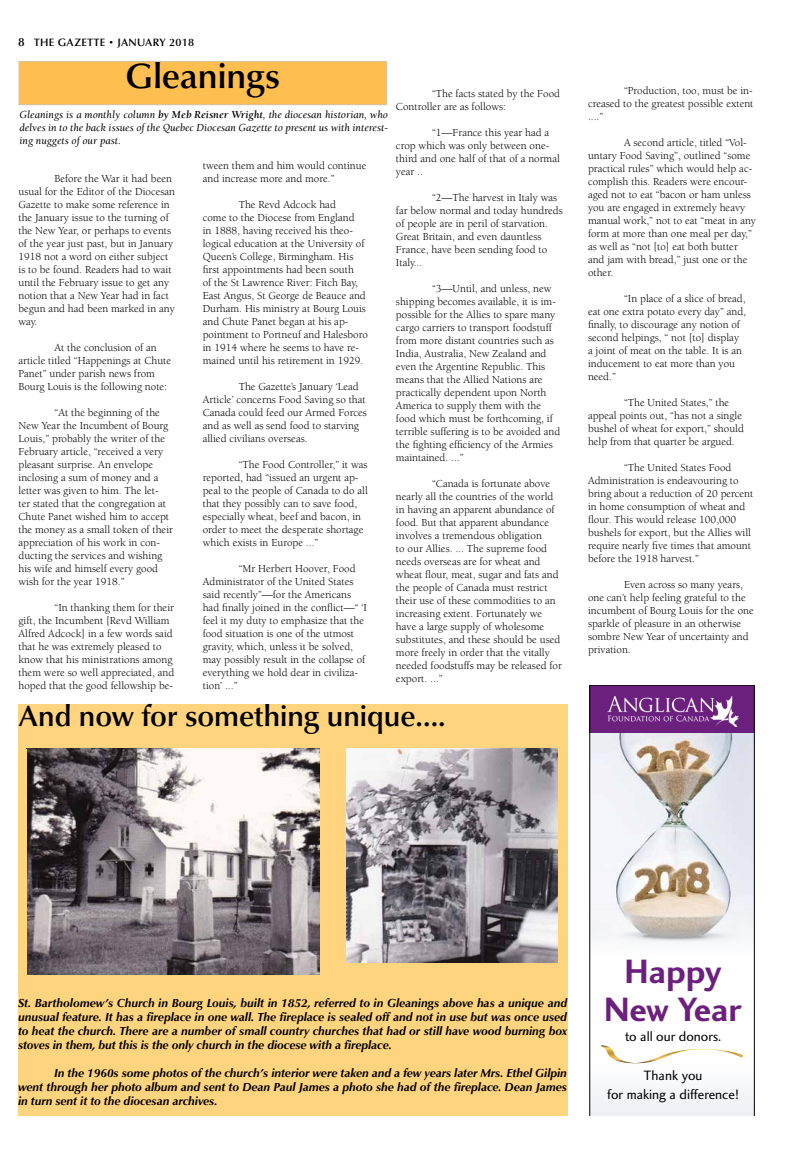
<style>
.page{position:relative;width:792px;height:1152px;background:#fff}
.page>*{position:absolute;margin:0;border:0;box-sizing:border-box;transform-origin:0 0}
.t1{font:500 36px "Classico URW";color:#000}
.t2{font:35px/38px "Charlotte Sans Bold Plain";color:#6c207e;text-align:center}
.t3{font:500 30px "Classico URW";color:#000}
.t4{font:14px/18.5px "Charlotte Sans Book Plain";color:#000;text-align:center}
.t5{font:italic 700 12px/14px "Classico URW";color:#000;text-align:justify}
.t6{font:11px/13px "Berkeley Std";color:#000}
.t7{font:italic 11px/13px "Berkeley Std";color:#000;text-align:justify}
.t8{font:500 11px "Classico URW";letter-spacing:.03em;color:#000}
.s1{font-size:12px}
.s2{font-style:inherit}
.s3{font-weight:700}
</style>
<div class="page">
<div style="left:19px;top:62px;width:367px;height:43px;background:#febe50"></div>
<div style="left:18px;top:61px;width:369px;height:44px;border:1px solid #d3c2a6"></div>
<svg style="left:589px;top:685px;width:166px;height:431px"></svg>
<svg style="left:601px;top:1045px;width:142px;height:19px"></svg>
<div style="left:18px;top:704px;width:550px;height:45px;background:#ffd47e"></div>
<img style="left:346px;top:749px;width:212px;height:214px">
<img style="left:26px;top:749px;width:294px;height:226px">
<div style="left:18px;top:976px;width:302px;height:22px;background:#ffd47e"></div>
<div style="left:346px;top:963px;width:222px;height:35px;background:#ffd47e"></div>
<div style="left:18px;top:998px;width:549px;height:118px;background:#ffd47e"></div>
<div style="left:320px;top:749px;width:26px;height:249px;background:#ffd47e"></div>
<div style="left:18px;top:749px;width:8px;height:227px;background:#ffd47e"></div>
<div style="left:558px;top:749px;width:10px;height:214px;background:#ffd47e"></div>
<p class="t8" style="left:18px;top:34px;width:178px"><span class="s1">8</span> <span class="s2">THE GAZETTE</span> • JANUARY 2018</p>
<h1 class="t1" style="left:126px;top:49px;width:156px">Gleanings</h1>
<p class="t7" style="left:20px;top:109px;width:370px">Gleanings is a monthly column <span class="s3">by Meb Reisner Wright</span>, the diocesan historian, who delves in to the back issues of the Quebec Diocesan Gazette to present us with interest&shy;ing nuggets of our past.</p>
<p class="t6" style="left:18px;top:172px;width:158px;text-indent:36px">Before the War it had been usual for the Editor of the Diocesan<br>Gazette to make some reference in the January issue to the turning of the New Year, or perhaps to events of the year just past, but in January<br>1918 not a word on either subject is to be found. Readers had to wait until the February issue to get any notion that a New Year had in fact begun and had been marked in any way.</p>
<p class="t6" style="left:18px;top:341px;width:154px;text-indent:36px">At the conclusion of an article titled “Happenings at Chute<br>Panet” under parish news from<br>Bourg Louis is the following note:</p>
<p class="t6" style="left:18px;top:406px;width:156px;text-indent:36px">“At the beginning of the<br>New Year the Incumbent of Bourg<br>Louis,” probably the writer of the<br>February article, “received a very pleasant surprise. An envelope inclosing a sum of money and a letter was given to him. The let&shy;ter stated that the congregation at<br>Chute Panet wished him to accept the money as a small token of their appreciation of his work in con&shy;ducting the services and wishing his wife and himself every good wish for the year 1918.”</p>
<p class="t6" style="left:18px;top:601px;width:157px;text-indent:36px">“In thanking them for their gift, the Incumbent [Revd William<br>Alfred Adcock] in a few words said that he was extremely pleased to know that his ministrations among them were so well appreciated, and hoped that the good fellowship be-</p>
<p class="t6" style="left:203px;top:159px;width:165px">tween them and him would continue and increase more and more.”</p>
<p class="t6" style="left:203px;top:198px;width:167px;text-indent:36px">The Revd Adcock had<br>come to the Diocese from England<br>in 1888, having received his theo&shy;logical education at the University of Queen’s College, Birmingham. His first appointments had been south<br>of the St Lawrence River: Fitch Bay, East Angus, St George de Beauce and Durham. His ministry at Bourg Louis and Chute Panet began at his ap&shy;pointment to Portneuf and Halesboro in 1914 where he seems to have re&shy;mained until his retirement in 1929.</p>
<p class="t6" style="left:203px;top:380px;width:166px;text-indent:36px">The Gazette’s January ‘Lead<br>Article’ concerns Food Saving so that<br>Canada could feed our Armed Forces and as well as send food to starving allied civilians overseas.</p>
<p class="t6" style="left:203px;top:458px;width:167px;text-indent:36px">“The Food Controller,” it was reported, had “issued an urgent ap&shy;peal to the people of Canada to do all that they possibly can to save food, especially wheat, beef and bacon, in order to meet the desperate shortage which exists in Europe ...”</p>
<p class="t6" style="left:203px;top:562px;width:166px;text-indent:36px">“Mr Herbert Hoover, Food<br>Administrator of the United States said recently”—for the Americans had finally joined in the conflict—“ ‘I feel it my duty to emphasize that the food situation is one of the utmost gravity, which, unless it be solved, may possibly result in the collapse of everything we hold dear in civiliza&shy;tion’ ...”</p>
<p class="t6" style="left:396px;top:87px;width:166px;text-indent:36px">“The facts stated by the Food<br>Controller are as follows:</p>
<p class="t6" style="left:396px;top:126px;width:165px;text-indent:36px">“1—France this year had a crop which was only between one&shy;third and one half of that of a normal year ..</p>
<p class="t6" style="left:396px;top:191px;width:168px;text-indent:36px">“2—The harvest in Italy was far below normal and today hundreds of people are in peril of starvation.<br>Great Britain, and even dauntless<br>France, have been sending food to<br>Italy...</p>
<p class="t6" style="left:396px;top:282px;width:166px;text-indent:36px">“3—Until, and unless, new shipping becomes available, it is im&shy;possible for the Allies to spare many cargo carriers to transport foodstuff from more distant countries such as India, Australia, New Zealand and even the Argentine Republic. This means that the Allied Nations are practically dependent upon North America to supply them with the food which must be forthcoming, if terrible suffering is to be avoided and the fighting efficiency of the Armies maintained. ...”</p>
<p class="t6" style="left:396px;top:477px;width:167px;text-indent:36px">“Canada is fortunate above nearly all the countries of the world in having an apparent abundance of food. But that apparent abundance involves a tremendous obligation<br>to our Allies. ... The supreme food needs overseas are for wheat and wheat flour, meat, sugar and fats and the people of Canada must restrict their use of these commodities to an increasing extent. Fortunately we have a large supply of wholesome substitutes, and these should be used more freely in order that the vitally needed foodstuffs may be released for export. ...”</p>
<h3 class="t3" style="left:18px;top:694px;width:429px">And now for something unique….</h3>
<p class="t6" style="left:588px;top:84px;width:167px;text-align:justify;text-indent:36px">“Production, too, must be in&shy;creased to the greatest possible extent ....”</p>
<p class="t6" style="left:588px;top:136px;width:170px;text-indent:36px">A second article, titled “Vol&shy;untary Food Saving”, outlined “some practical rules” which would help ac&shy;complish this. Readers were encour&shy;aged not to eat “bacon or ham unless you are engaged in extremely heavy manual work,” not to eat “meat in any form at more than one meal per day,” as well as “not [to] eat both butter and jam with bread,” just one or the other.</p>
<p class="t6" style="left:588px;top:292px;width:160px;text-indent:36px">“In place of a slice of bread, eat one extra potato every day” and, finally, to discourage any notion of second helpings, “ not [to] display a joint of meat on the table. It is an inducement to eat more than you need.”</p>
<p class="t6" style="left:588px;top:396px;width:158px;text-indent:36px">“The United States,” the appeal points out, “has not a single bushel of wheat for export,” should help from that quarter be argued.</p>
<p class="t6" style="left:588px;top:461px;width:167px;text-indent:36px">“The United States Food Administration is endeavouring to bring about a reduction of 20 percent in home consumption of wheat and flour. This would release 100,000 bushels for export, but the Allies will require nearly five times that amount before the 1918 harvest.”</p>
<p class="t6" style="left:588px;top:578px;width:167px;text-indent:36px">Even across so many years, one can’t help feeling grateful to the incumbent of Bourg Louis for the one sparkle of pleasure in an otherwise sombre New Year of uncertainty and privation.</p>
<p class="t5" style="left:18px;top:995px;width:551px">St. Bartholomew’s Church in Bourg Louis, built in 1852, referred to in Gleanings above has a unique and unusual feature. It has a fireplace in one wall. The fireplace is sealed off and not in use but was once used to heat the church. There are a number of small country churches that had or still have wood burning box stoves in them, but this is the only church in the diocese with a fireplace.</p>
<p class="t5" style="left:18px;top:1065px;width:551px;text-indent:36px">In the 1960s some photos of the church’s interior were taken and a few years later Mrs. Ethel Gilpin went through her photo album and sent to Dean Paul James a photo she had of the fireplace. Dean James in turn sent it to the diocesan archives.</p>
<h2 class="t2" style="left:604px;top:952px;width:140px">Happy<br>New Year</h2>
<p class="t4" style="left:625px;top:1027px;width:98px">to all our donors.</p>
<p class="t4" style="left:607px;top:1067px;width:133px">Thank you<br>for making a difference!</p>
</div>
